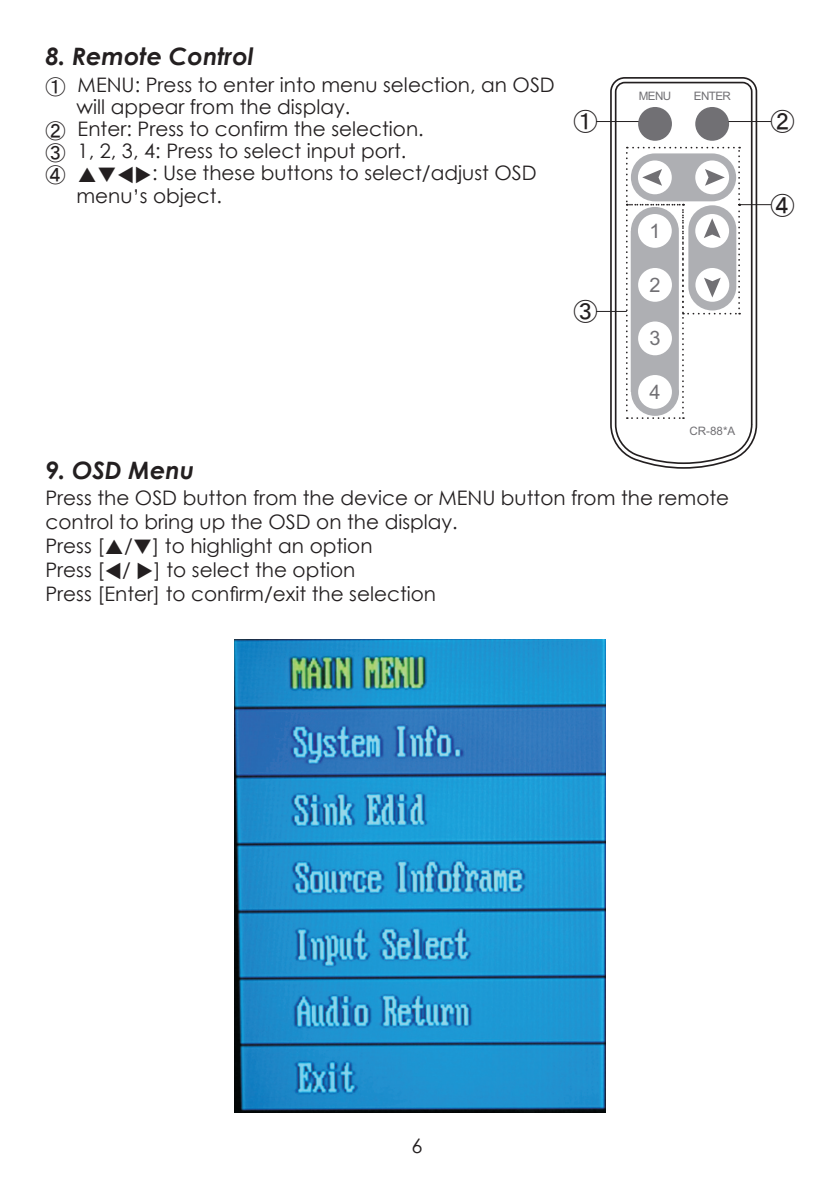
<style>
.page{position:relative;width:840px;height:1191px;background:#fff}
.page>*{position:absolute;margin:0;border:0;box-sizing:border-box;transform-origin:0 0}
.內文{font:italic 700 24px "Century Gothic";color:#231f20}
._1{font:24px "MS UI Gothic";color:#231f20}
.內文-2{font:20px/24px "Century Gothic";color:#231f20}
.t1{font:20px "Arial";color:#717074}
.t2{font:20px "MS UI Gothic";color:#231f20}
.t3{font:11.6px "Arial";letter-spacing:-.05em;color:#717074}
.s1{font-family:"MS UI Gothic"}
</style>
<div class="page">
<img style="left:234px;top:639px;width:371px;height:473px">
<svg style="left:609px;top:77px;width:147px;height:392px"></svg>
<svg style="left:613px;top:81px;width:140px;height:384px"></svg>
<div style="left:694px;top:107px;width:34px;height:34px;background:#717074;border-radius:50%"></div>
<div style="left:637px;top:107px;width:34px;height:34px;background:#717074;border-radius:50%"></div>
<hr style="left:728px;top:121px;width:42px;height:1px;background:#231f20">
<hr style="left:738px;top:204px;width:32px;height:1px;background:#231f20">
<hr style="left:596px;top:121px;width:42px;height:1px;background:#231f20">
<hr style="left:596px;top:311px;width:30px;height:1px;background:#231f20">
<svg style="left:625px;top:147px;width:114px;height:272px"></svg>
<p class="內文" style="left:45px;top:38px;width:209px">8. Remote Control</p>
<p class="內文-2" style="left:45px;top:73px;width:510px"><span class="s1">①</span> MENU: Press to enter into menu selection, an OSD</p>
<p class="內文-2" style="left:76px;top:95px;width:275px">will appear from the display.</p>
<p class="內文-2" style="left:45px;top:117px;width:380px"><span class="s1">②</span> Enter: Press to confirm the selection.</p>
<p class="內文-2" style="left:45px;top:139px;width:362px"><span class="s1">③</span> 1, 2, 3, 4: Press to select input port.</p>
<p class="t2" style="left:45px;top:164px;width:21px">④</p>
<p class="內文-2" style="left:97px;top:161px;width:440px">❑▼◆: Use these buttons to select/adjust OSD</p>
<p class="內文-2" style="left:76px;top:183px;width:147px">menu’s object.</p>
<p class="_1" style="left:573px;top:109px;width:25px">①</p>
<p class="_1" style="left:573px;top:299px;width:25px">③</p>
<p class="t3" style="left:638px;top:88px;width:34px">MENU</p>
<p class="t3" style="left:693px;top:88px;width:39px">ENTER</p>
<p class="t1" style="left:649px;top:218px;width:13px">1</p>
<p class="t1" style="left:649px;top:272px;width:13px">2</p>
<p class="t1" style="left:649px;top:325px;width:13px">3</p>
<p class="t1" style="left:649px;top:379px;width:13px">4</p>
<p class="t3" style="left:689px;top:423px;width:47px">CR-88*A</p>
<p class="內文" style="left:45px;top:452px;width:150px">9. OSD Menu</p>
<p class="內文-2" style="left:45px;top:485px;width:685px">Press the OSD button from the device or MENU button from the remote control to bring up the OSD on the display.</p>
<p class="內文-2" style="left:45px;top:533px;width:328px">Press [ /❑] to highlight an option</p>
<p class="內文-2" style="left:45px;top:557px;width:311px">Press [▼/ ◆] to select the option</p>
<p class="內文-2" style="left:45px;top:581px;width:392px">Press [Enter] to confirm/exit the selection</p>
<p class="_1" style="left:770px;top:109px;width:25px">②</p>
<p class="_1" style="left:770px;top:193px;width:25px">④</p>
<p class="內文-2" style="left:411px;top:1133px;width:13px">6</p>
</div>
